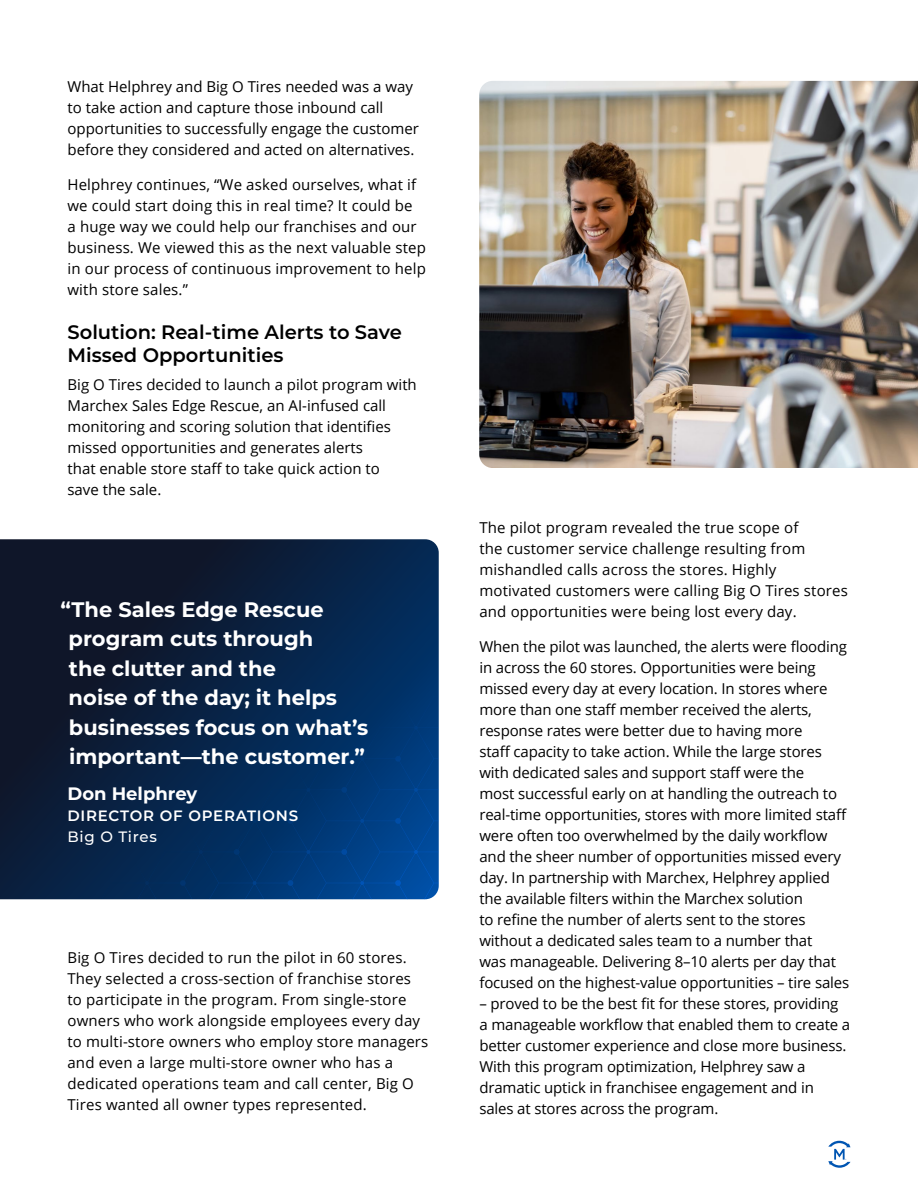
<style>
.page{position:relative;width:918px;height:1188px;background:#fff}
.page>*{position:absolute;margin:0;border:0;box-sizing:border-box;transform-origin:0 0}
.t1{font:700 21px/29.4px "Montserrat";color:#fff}
.t2{font:600 19.5px/23.4px "Montserrat";color:#000}
.t3{font:700 18px "Montserrat";color:#fff}
.t4{font:15px/21px "Open Sans";color:#000}
.t5{font:600 15px "Montserrat";letter-spacing:.05em;color:#fff}
.t6{font:500 15px "Montserrat";letter-spacing:.05em;color:#fff}
</style>
<div class="page">
<img style="left:479px;top:81px;width:439px;height:387px">
<svg style="left:0;top:539px;width:439px;height:360px;background:#08264c"></svg>
<svg style="left:828px;top:1141px;width:23px;height:27px"></svg>
<p class="t4" style="left:68px;top:76px;width:353px">What Helphrey and Big O Tires needed was a way to take action and capture those inbound call opportunities to successfully engage the customer before they considered and acted on alternatives.</p>
<p class="t4" style="left:68px;top:174px;width:360px">Helphrey continues, “We asked ourselves, what if we could start doing this in real time? It could be<br>a huge way we could help our franchises and our business. We viewed this as the next valuable step in our process of continuous improvement to help with store sales.”</p>
<h2 class="t2" style="left:68px;top:319px;width:336px">Solution: Real-time Alerts to Save<br>Missed Opportunities</h2>
<p class="t4" style="left:68px;top:373px;width:351px">Big O Tires decided to launch a pilot program with Marchex Sales Edge Rescue, an AI-infused call monitoring and scoring solution that identifies missed opportunities and generates alerts<br>that enable store staff to take quick action to<br>save the sale.</p>
<h1 class="t1" style="left:69px;top:594px;width:301px;text-indent:-8px">“The Sales Edge Rescue program cuts through<br>the clutter and the<br>noise of the day; it helps businesses focus on what’s important—the customer.”</h1>
<p class="t3" style="left:68px;top:781px;width:131px">Don Helphrey</p>
<p class="t5" style="left:68px;top:805px;width:232px">DIRECTOR OF OPERATIONS</p>
<p class="t6" style="left:68px;top:826px;width:91px">Big O Tires</p>
<p class="t4" style="left:68px;top:947px;width:362px">Big O Tires decided to run the pilot in 60 stores.<br>They selected a cross-section of franchise stores to participate in the program. From single-store owners who work alongside employees every day to multi-store owners who employ store managers and even a large multi-store owner who has a dedicated operations team and call center, Big O Tires wanted all owner types represented.</p>
<p class="t4" style="left:479px;top:517px;width:370px">The pilot program revealed the true scope of<br>the customer service challenge resulting from mishandled calls across the stores. Highly motivated customers were calling Big O Tires stores and opportunities were being lost every day.</p>
<p class="t4" style="left:479px;top:636px;width:371px">When the pilot was launched, the alerts were flooding in across the 60 stores. Opportunities were being missed every day at every location. In stores where more than one staff member received the alerts, response rates were better due to having more<br>staff capacity to take action. While the large stores with dedicated sales and support staff were the<br>most successful early on at handling the outreach to real‑time opportunities, stores with more limited staff were often too overwhelmed by the daily workflow and the sheer number of opportunities missed every day. In partnership with Marchex, Helphrey applied the available filters within the Marchex solution<br>to refine the number of alerts sent to the stores without a dedicated sales team to a number that<br>was manageable. Delivering 8–10 alerts per day that focused on the highest-value opportunities – tire sales</p>
<p class="t4" style="left:479px;top:993px;width:372px">– proved to be the best fit for these stores, providing a manageable workflow that enabled them to create a better customer experience and close more business.<br>With this program optimization, Helphrey saw a dramatic uptick in franchisee engagement and in sales at stores across the program.</p>
</div>
